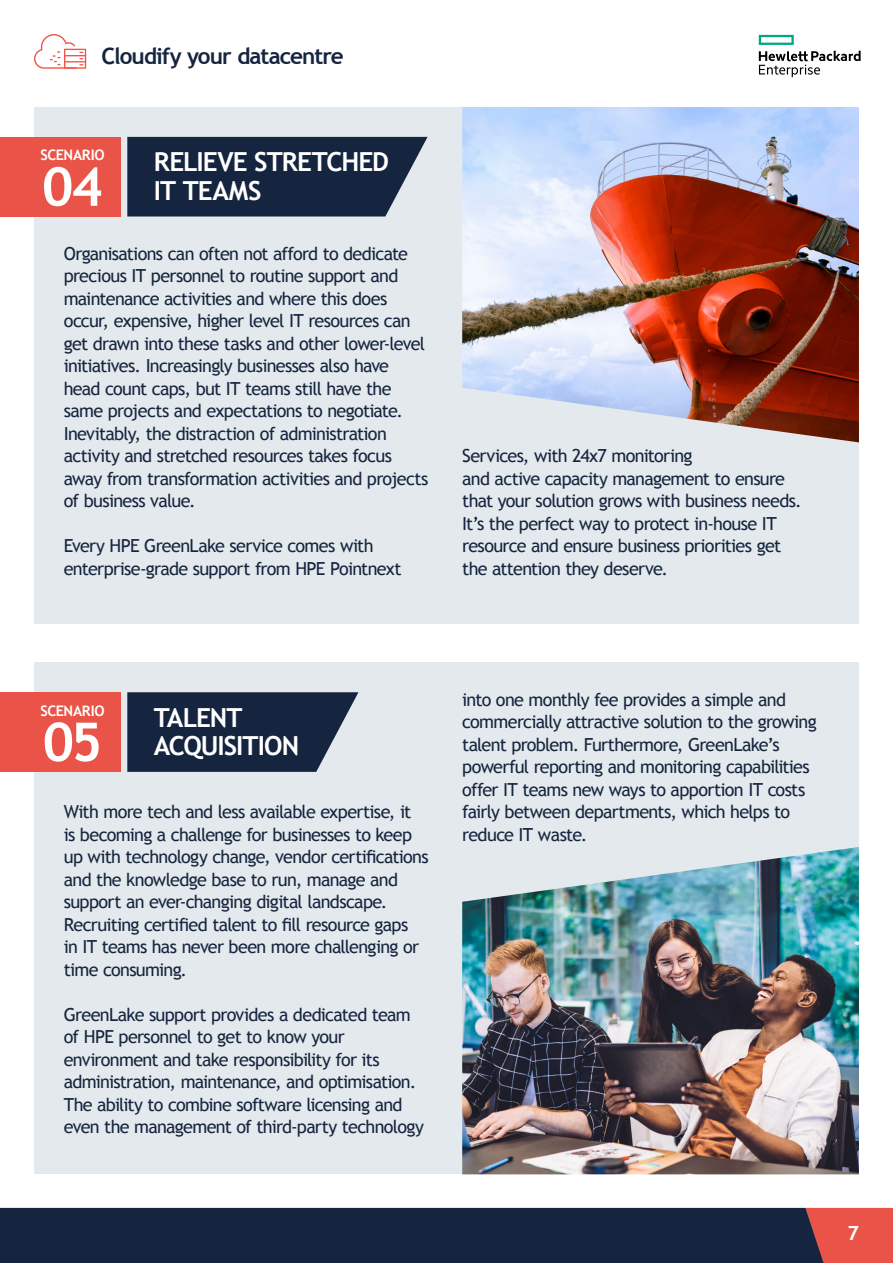
<style>
.page{position:relative;width:893px;height:1263px;background:#fff}
.page>*{position:absolute;margin:0;border:0;box-sizing:border-box;transform-origin:0 0}
.t1{font:700 53.55px "Trebuchet MS";color:#fff}
.t2{font:700 26.25px/28.7px "Trebuchet MS";letter-spacing:-.035em;color:#fff}
.t3{font:700 22.5px "Trebuchet MS";letter-spacing:-.04em;color:#16253f}
.t4{font:700 19.5px "Trebuchet MS";color:#fff}
.t5{font:18px/22.5px "Trebuchet MS";letter-spacing:-.04em;color:#16253f}
.t6{font:700 14.55px "Trebuchet MS";letter-spacing:-.02em;color:#fff}
</style>
<div class="page">
<div style="left:823px;top:1208px;width:70px;height:55px;background:#ea5347"></div>
<div style="left:0;top:1208px;width:823px;height:55px;background:#16253f"></div>
<svg style="left:34px;top:34px;width:52px;height:35px"></svg>
<svg style="left:758px;top:34px;width:103px;height:44px"></svg>
<div style="left:34px;top:107px;width:825px;height:517px;background:#e3e9ec"></div>
<div style="left:34px;top:662px;width:825px;height:512px;background:#e3e9ec"></div>
<svg style="left:127px;top:137px;width:301px;height:79px;background:#24334b"></svg>
<svg style="left:127px;top:692px;width:231px;height:80px;background:#29374f"></svg>
<div style="left:0;top:137px;width:120px;height:79px;background:#ea5347"></div>
<div style="left:0;top:692px;width:120px;height:80px;background:#ea5347"></div>
<img style="left:462px;top:107px;width:397px;height:335px">
<img style="left:462px;top:847px;width:397px;height:327px">
<p class="t3" style="left:102px;top:42px;width:244px">Cloudify your datacentre</p>
<p class="t6" style="left:40px;top:146px;width:66px">SCENARIO</p>
<h1 class="t1" style="left:42px;top:153px;width:62px">04</h1>
<h2 class="t2" style="left:154px;top:148px;width:237px">RELIEVE STRETCHED<br>IT TEAMS</h2>
<p class="t5" style="left:64px;top:242px;width:366px">Organisations can often not afford to dedicate precious IT personnel to routine support and maintenance activities and where this does occur, expensive, higher level IT resources can get drawn into these tasks and other lower-level initiatives. Increasingly businesses also have head count caps, but IT teams still have the same projects and expectations to negotiate.<br>Inevitably, the distraction of administration activity and stretched resources takes focus away from transformation activities and projects of business value.</p>
<p class="t5" style="left:64px;top:535px;width:339px">Every HPE GreenLake service comes with enterprise-grade support from HPE Pointnext</p>
<p class="t5" style="left:462px;top:445px;width:341px">Services, with 24x7 monitoring<br>and active capacity management to ensure that your solution grows with business needs.<br>It’s the perfect way to protect in-house IT resource and ensure business priorities get the attention they deserve.</p>
<p class="t6" style="left:40px;top:701px;width:66px">SCENARIO</p>
<h1 class="t1" style="left:43px;top:709px;width:61px">05</h1>
<h2 class="t2" style="left:154px;top:703px;width:147px">TALENT<br>ACQUISITION</h2>
<p class="t5" style="left:64px;top:801px;width:366px">With more tech and less available expertise, it<br>is becoming a challenge for businesses to keep up with technology change, vendor certifications and the knowledge base to run, manage and support an ever-changing digital landscape.<br>Recruiting certified talent to fill resource gaps<br>in IT teams has never been more challenging or time consuming.</p>
<p class="t5" style="left:64px;top:1003px;width:362px">GreenLake support provides a dedicated team of HPE personnel to get to know your environment and take responsibility for its administration, maintenance, and optimisation.<br>The ability to combine software licensing and even the management of third-party technology</p>
<p class="t5" style="left:462px;top:688px;width:356px">into one monthly fee provides a simple and commercially attractive solution to the growing talent problem. Furthermore, GreenLake’s powerful reporting and monitoring capabilities offer IT teams new ways to apportion IT costs fairly between departments, which helps to reduce IT waste.</p>
<p class="t4" style="left:847px;top:1220px;width:13px">7</p>
</div>
